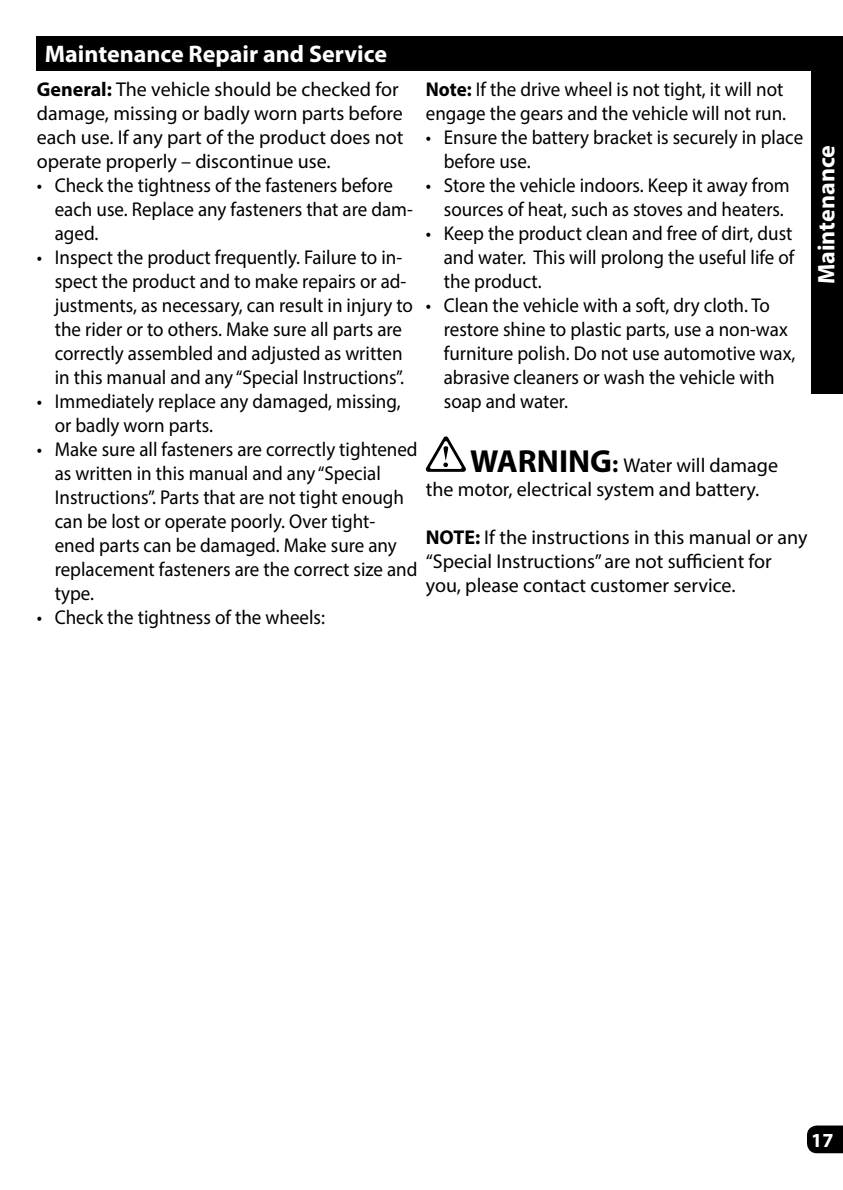
<style>
.page{position:relative;width:843px;height:1190px;background:#fff}
.page>*{position:absolute;margin:0;border:0;box-sizing:border-box;transform-origin:0 0}
.t1{font:700 24px "Myriad Pro";color:#fff}
.t2{font:20px/24px "Myriad Pro";color:#000;scale:.95 1}
.t3{font:20px/24px "Myriad Pro";color:#000}
.t4{font:700 20px "Myriad Pro";color:#fff}
.s1{font-weight:700}
.s2{font-weight:700;font-size:32px}
.s3{font-weight:700;font-size:24px}
</style>
<div class="page">
<div style="left:810px;top:36px;width:32px;height:357px;background:#000"></div>
<svg style="left:807px;top:1125px;width:35px;height:28px"></svg>
<div style="left:37px;top:36px;width:770px;height:34px;background:#000"></div>
<svg style="left:425px;top:436px;width:41px;height:36px"></svg>
<p class="t1" style="left:45px;top:38px;width:344px">Maintenance Repair and Service</p>
<p class="t3" style="left:37px;top:77px;width:368px"><span class="s1">General:</span> The vehicle should be checked for damage, missing or badly worn parts before each use. If any part of the product does not operate properly – discontinue use.</p>
<p class="t2" style="left:55px;top:173px;width:378px;text-indent:-18px">• Check the tightness of the fasteners before each use. Replace any fasteners that are dam&shy;aged.</p>
<p class="t2" style="left:55px;top:245px;width:378px;text-indent:-18px">• Inspect the product frequently. Failure to in&shy;spect the product and to make repairs or ad&shy;justments, as necessary, can result in injury to the rider or to others. Make sure all parts are correctly assembled and adjusted as written in this manual and any “Special Instructions”.</p>
<p class="t2" style="left:55px;top:389px;width:366px;text-indent:-18px">• Immediately replace any damaged, missing, or badly worn parts.</p>
<p class="t2" style="left:55px;top:437px;width:383px;text-indent:-18px">• Make sure all fasteners are correctly tightened as written in this manual and any “Special Instructions”. Parts that are not tight enough can be lost or operate poorly. Over tight&shy;ened parts can be damaged. Make sure any replacement fasteners are the correct size and type.</p>
<p class="t2" style="left:37px;top:605px;width:305px">• Check the tightness of the wheels:</p>
<p class="t2" style="left:426px;top:77px;width:381px"><span class="s1">Note:</span> If the drive wheel is not tight, it will not engage the gears and the vehicle will not run.</p>
<p class="t2" style="left:444px;top:125px;width:380px;text-indent:-18px">• Ensure the battery bracket is securely in place before use.</p>
<p class="t2" style="left:426px;top:173px;width:384px;text-align:right">• Store the vehicle indoors. Keep it away from sources of heat, such as stoves and heaters.</p>
<p class="t2" style="left:444px;top:221px;width:370px;text-align:justify;text-indent:-18px">• Keep the product clean and free of dirt, dust and water. This will prolong the useful life of the product.</p>
<p class="t2" style="left:444px;top:293px;width:371px;text-indent:-18px">• Clean the vehicle with a soft, dry cloth. To restore shine to plastic parts, use a non-wax furniture polish. Do not use automotive wax, abrasive cleaners or wash the vehicle with soap and water.</p>
<p class="t3" style="left:426px;top:453px;width:354px;text-indent:44px"><span class="s2">WARNING</span><span class="s3">:</span> Water will damage the motor, electrical system and battery.</p>
<p class="t3" style="left:426px;top:525px;width:383px"><span class="s1">NOTE:</span> If the instructions in this manual or any “Special Instructions” are not sufficient for you, please contact customer service.</p>
<p class="t1" style="left:810px;top:284px;width:140px;rotate:-90deg">Maintenance</p>
<p class="t4" style="left:811px;top:1127px;width:24px">17</p>
</div>
